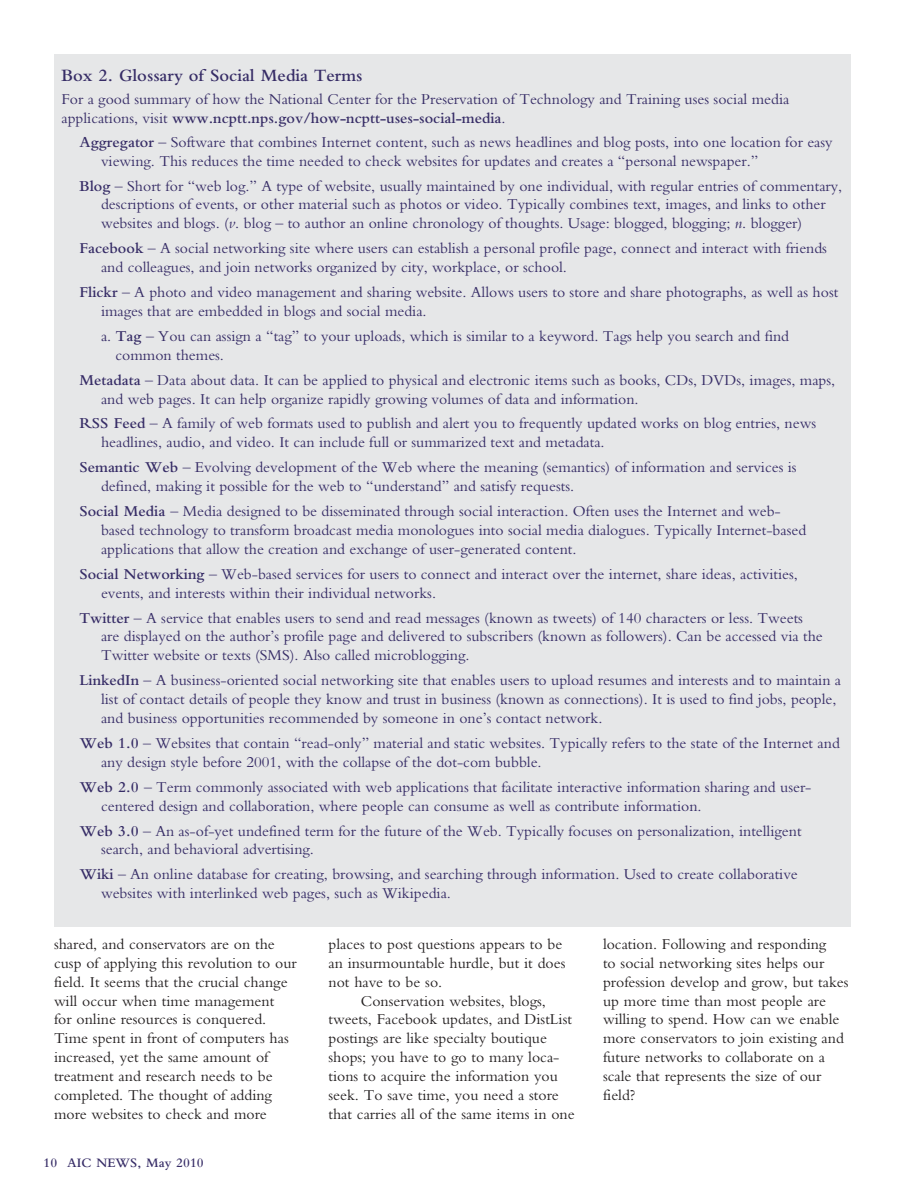
<style>
.page{position:relative;width:918px;height:1188px;background:#fff}
.page>*{position:absolute;margin:0;border:0;box-sizing:border-box;transform-origin:0 0}
.t1{font:600 18px "Bembo";color:#362c66}
.t2{font:15.75px/18.9px "Bembo";color:#362c66}
.t3{font:15.75px/18.9px "Bembo";color:#231f20}
.t4{font:600 13.5px "Bembo";color:#362c66}
.s1{font-weight:600}
.s2{font-style:italic}
</style>
<div class="page">
<div style="left:54px;top:54px;width:796px;height:872px;background:#e6e7e8"></div>
<p class="t1" style="left:62px;top:65px;width:303px">Box 2. Glossary of Social Media Terms</p>
<p class="t2" style="left:62px;top:90px;width:729px">For a good summary of how the National Center for the Preservation of Technology and Training uses social media applications, visit <span class="s1">www.ncptt.nps.gov/how-ncptt-uses-social-media</span>.</p>
<p class="t2" style="left:101px;top:132px;width:733px;text-indent:-22px"><span class="s1">Aggregator</span> – Software that combines Internet content, such as news headlines and blog posts, into one location for easy viewing. This reduces the time needed to check websites for updates and creates a “personal newspaper.”</p>
<p class="t2" style="left:101px;top:176px;width:743px;text-indent:-22px"><span class="s1">Blog</span> – Short for “web log.” A type of website, usually maintained by one individual, with regular entries of commentary, descriptions of events, or other material such as photos or video. Typically combines text, images, and links to other websites and blogs. (<span class="s2">v</span>. blog – to author an online chronology of thoughts. Usage: blogged, blogging; <span class="s2">n</span>. blogger)</p>
<p class="t2" style="left:101px;top:239px;width:727px;text-indent:-22px"><span class="s1">Facebook</span> – A social networking site where users can establish a personal profile page, connect and interact with friends and colleagues, and join networks organized by city, workplace, or school.</p>
<p class="t2" style="left:101px;top:282px;width:739px;text-indent:-22px"><span class="s1">Flickr</span> – A photo and video management and sharing website. Allows users to store and share photographs, as well as host images that are embedded in blogs and social media.</p>
<p class="t2" style="left:115px;top:326px;width:675px;text-indent:-14px">a. <span class="s1">Tag</span> – You can assign a “tag” to your uploads, which is similar to a keyword. Tags help you search and find common themes.</p>
<p class="t2" style="left:101px;top:370px;width:736px;text-indent:-22px"><span class="s1">Metadata</span> – Data about data. It can be applied to physical and electronic items such as books, CDs, DVDs, images, maps, and web pages. It can help organize rapidly growing volumes of data and information.</p>
<p class="t2" style="left:101px;top:414px;width:717px;text-indent:-22px"><span class="s1">RSS Feed</span> – A family of web formats used to publish and alert you to frequently updated works on blog entries, news headlines, audio, and video. It can include full or summarized text and metadata.</p>
<p class="t2" style="left:101px;top:458px;width:697px;text-indent:-22px"><span class="s1">Semantic Web</span> – Evolving development of the Web where the meaning (semantics) of information and services is defined, making it possible for the web to “understand” and satisfy requests.</p>
<p class="t2" style="left:101px;top:501px;width:707px;text-indent:-22px"><span class="s1">Social Media</span> – Media designed to be disseminated through social interaction. Often uses the Internet and web&shy;based technology to transform broadcast media monologues into social media dialogues. Typically Internet-based applications that allow the creation and exchange of user-generated content.</p>
<p class="t2" style="left:101px;top:564px;width:698px;text-indent:-22px"><span class="s1">Social Networking</span> – Web-based services for users to connect and interact over the internet, share ideas, activities, events, and interests within their individual networks.</p>
<p class="t2" style="left:101px;top:608px;width:723px;text-indent:-22px"><span class="s1">Twitter</span> – A service that enables users to send and read messages (known as tweets) of 140 characters or less. Tweets are displayed on the author’s profile page and delivered to subscribers (known as followers). Can be accessed via the<br>Twitter website or texts (SMS). Also called microblogging.</p>
<p class="t2" style="left:101px;top:671px;width:742px;text-indent:-22px"><span class="s1">LinkedIn</span> – A business-oriented social networking site that enables users to upload resumes and interests and to maintain a list of contact details of people they know and trust in business (known as connections). It is used to find jobs, people, and business opportunities recommended by someone in one’s contact network.</p>
<p class="t2" style="left:101px;top:733px;width:740px;text-indent:-22px"><span class="s1">Web 1.0</span> – Websites that contain “read-only” material and static websites. Typically refers to the state of the Internet and any design style before 2001, with the collapse of the dot-com bubble.</p>
<p class="t2" style="left:101px;top:777px;width:712px;text-indent:-22px"><span class="s1">Web 2.0</span> – Term commonly associated with web applications that facilitate interactive information sharing and user&shy;centered design and collaboration, where people can consume as well as contribute information.</p>
<p class="t2" style="left:101px;top:821px;width:702px;text-indent:-22px"><span class="s1">Web 3.0</span> – An as-of-yet undefined term for the future of the Web. Typically focuses on personalization, intelligent search, and behavioral advertising.</p>
<p class="t2" style="left:101px;top:865px;width:698px;text-indent:-22px"><span class="s1">Wiki</span> – An online database for creating, browsing, and searching through information. Used to create collaborative websites with interlinked web pages, such as Wikipedia.</p>
<p class="t3" style="left:54px;top:934px;width:244px">shared, and conservators are on the cusp of applying this revolution to our field. It seems that the crucial change will occur when time management<br>for online resources is conquered.<br>Time spent in front of computers has increased, yet the same amount of treatment and research needs to be completed. The thought of adding more websites to check and more</p>
<p class="t3" style="left:329px;top:934px;width:238px">places to post questions appears to be an insurmountable hurdle, but it does not have to be so.</p>
<p class="t3" style="left:329px;top:991px;width:248px;text-indent:32px">Conservation websites, blogs, tweets, Facebook updates, and DistList postings are like specialty boutique shops; you have to go to many loca&shy;tions to acquire the information you seek. To save time, you need a store that carries all of the same items in one</p>
<p class="t4" style="left:44px;top:1156px;width:162px">10 AIC NEWS, May 2010</p>
<p class="t3" style="left:603px;top:934px;width:247px">location. Following and responding<br>to social networking sites helps our profession develop and grow, but takes up more time than most people are willing to spend. How can we enable more conservators to join existing and future networks to collaborate on a scale that represents the size of our field?</p>
</div>
